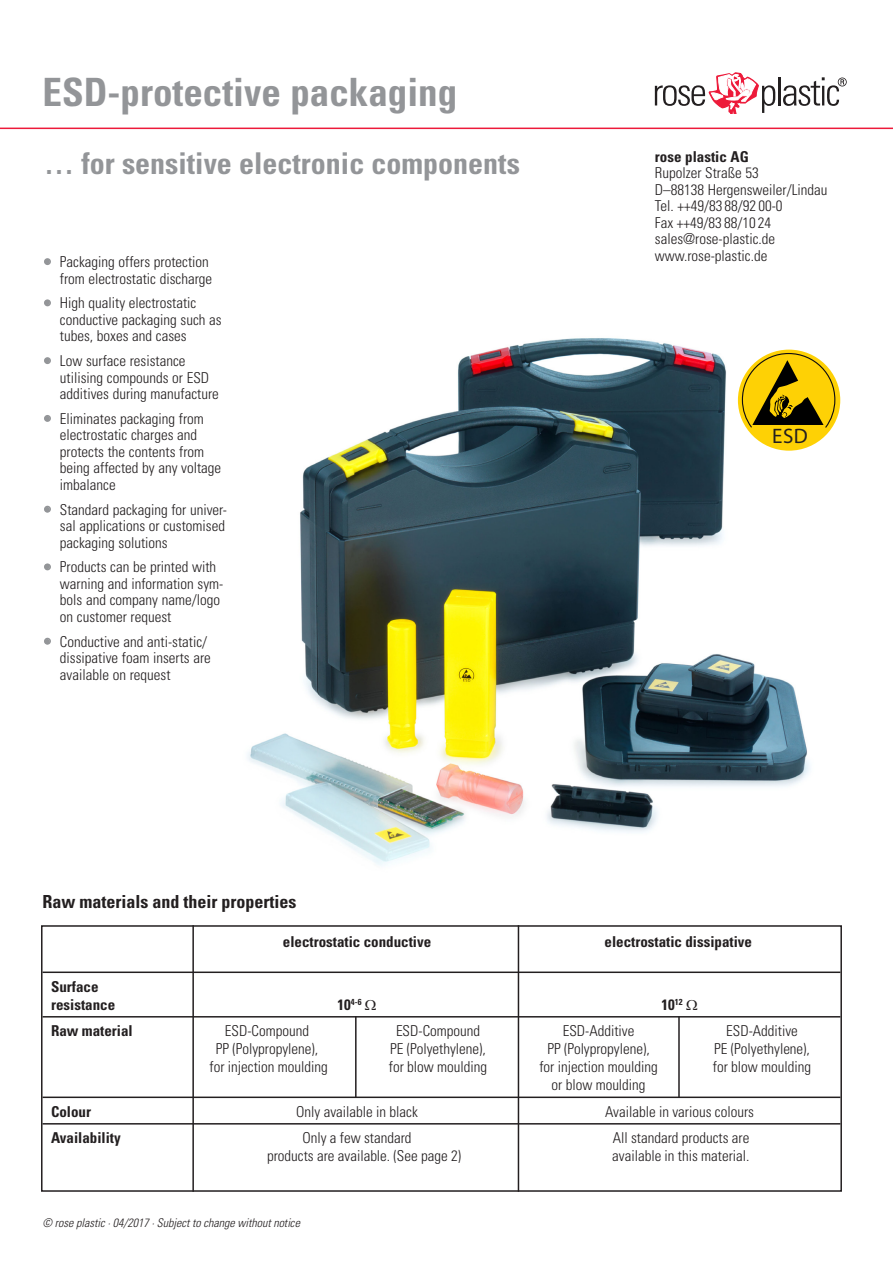
<style>
.page{position:relative;width:893px;height:1263px;background:#fff}
.page>*{position:absolute;margin:0;border:0;box-sizing:border-box;transform-origin:0 0}
.t1{font:700 condensed 39px "Univers";color:#939598}
.t2{font:700 condensed 30px "Univers";color:#939598}
.t3{font:21px "Myriad Pro";color:#231f20}
.t4{font:700 condensed 18px "Univers";color:#231f20}
.Copy_10pt{font:300 condensed 15px/16.5px "Univers";color:#231f20}
.t5{font:700 condensed 15px/18px "Univers";color:#231f20}
.t6{font:italic 300 condensed 12px "Univers";color:#231f20}
.t7{font:700 condensed 8.7px "Univers";color:#231f20}
.s1{color:#939598}
.s2{font-weight:700}
.s3{font-size:15px}
</style>
<div class="page">
<img style="left:247px;top:338px;width:594px;height:528px">
<hr style="left:43px;top:971px;width:797px;height:2px;background:#231f20">
<hr style="left:43px;top:1016px;width:797px;height:1px;background:#231f20">
<hr style="left:43px;top:1096px;width:797px;height:2px;background:#231f20">
<hr style="left:43px;top:1123px;width:797px;height:1px;background:#231f20">
<div style="left:41px;top:925px;width:801px;height:267px;border:2px solid #231f20"></div>
<hr style="left:192px;top:925px;width:2px;height:267px;background:#231f20">
<hr style="left:518px;top:925px;width:1px;height:267px;background:#231f20">
<hr style="left:355px;top:1016px;width:2px;height:82px;background:#231f20">
<hr style="left:678px;top:1016px;width:2px;height:82px;background:#231f20">
<hr style="left:0;top:128px;width:893px;height:1px;background:#ed1a3a">
<svg style="left:655px;top:72px;width:120px;height:42px"></svg>
<hr style="left:778px;top:77px;width:2px;height:28px;background:#231f20">
<svg style="left:783px;top:77px;width:64px;height:29px"></svg>
<div style="left:44px;top:258px;width:7px;height:7px;border:2px solid #939598;border-radius:50%"></div>
<div style="left:44px;top:299px;width:7px;height:7px;border:2px solid #939598;border-radius:50%"></div>
<div style="left:44px;top:357px;width:7px;height:7px;border:2px solid #939598;border-radius:50%"></div>
<div style="left:44px;top:415px;width:7px;height:7px;border:2px solid #939598;border-radius:50%"></div>
<div style="left:44px;top:506px;width:7px;height:7px;border:2px solid #939598;border-radius:50%"></div>
<div style="left:44px;top:563px;width:7px;height:7px;border:2px solid #939598;border-radius:50%"></div>
<div style="left:44px;top:638px;width:7px;height:7px;border:2px solid #939598;border-radius:50%"></div>
<div style="left:738px;top:350px;width:102px;height:101px;background:#fed105;border-radius:50%"></div>
<svg style="left:741px;top:352px;width:95px;height:77px"></svg>
<p class="t1" style="left:43px;top:68px;width:416px">ESD-protective packaging</p>
<p class="t2" style="left:44px;top:144px;width:477px">… for sensitive electronic components</p>
<p class="Copy_10pt" style="left:43px;top:253px;width:171px;text-align:right"><span class="s1">•</span> Packaging offers protection from electrostatic discharge</p>
<p class="Copy_10pt" style="left:60px;top:295px;width:163px;text-indent:-17px"><span class="s1">•</span> High quality electrostatic conductive packaging such as tubes, boxes and cases</p>
<p class="Copy_10pt" style="left:60px;top:352px;width:160px;text-indent:-17px"><span class="s1">•</span> Low surface resistance utilising compounds or ESD additives during manufacture</p>
<p class="Copy_10pt" style="left:60px;top:410px;width:163px;text-indent:-17px"><span class="s1">•</span> Eliminates packaging from electrostatic charges and protects the contents from being affected by any voltage imbalance</p>
<p class="Copy_10pt" style="left:60px;top:501px;width:169px;text-indent:-17px"><span class="s1">•</span> Standard packaging for univer&shy;sal applications or customised packaging solutions</p>
<p class="Copy_10pt" style="left:60px;top:559px;width:165px;text-indent:-17px"><span class="s1">•</span> Products can be printed with warning and information sym&shy;bols and company name/logo on customer request</p>
<p class="Copy_10pt" style="left:60px;top:633px;width:152px;text-indent:-17px"><span class="s1">•</span> Conductive and anti-static/ dissipative foam inserts are available on request</p>
<p class="Copy_10pt" style="left:655px;top:148px;width:174px"><span class="s2">rose plastic AG<br></span>Rupolzer Straße 53<br>D–88138 Hergensweiler/Lindau<br>Tel. ++49/83 88/92 00-0<br>Fax ++49/83 88/10 24 sales@rose-plastic.de www.rose-plastic.de</p>
<p class="t3" style="left:772px;top:423px;width:37px">ESD</p>
<p class="t4" style="left:43px;top:891px;width:255px">Raw materials and their properties</p>
<p class="t5" style="left:283px;top:932px;width:150px">electrostatic conductive</p>
<p class="t5" style="left:605px;top:932px;width:149px">electrostatic dissipative</p>
<p class="t5" style="left:51px;top:977px;width:66px">Surface resistance</p>
<p class="t7" style="left:338px;top:996px;width:25px"><span class="s3">10</span>4-6</p>
<p class="t5" style="left:662px;top:995px;width:23px">10<sup>12</sup></p>
<p class="t5" style="left:51px;top:1021px;width:83px">Raw material</p>
<p class="Copy_10pt" style="left:225px;top:1022px;width:86px">ESD-Compound</p>
<p class="Copy_10pt" style="left:396px;top:1022px;width:86px">ESD-Compound</p>
<p class="Copy_10pt" style="left:563px;top:1022px;width:73px">ESD-Additive</p>
<p class="Copy_10pt" style="left:726px;top:1022px;width:73px">ESD-Additive</p>
<p class="Copy_10pt" style="left:216px;top:1040px;width:104px">PP (Polypropylene),</p>
<p class="Copy_10pt" style="left:390px;top:1040px;width:97px">PE (Polyethylene),</p>
<p class="Copy_10pt" style="left:547px;top:1040px;width:104px">PP (Polypropylene),</p>
<p class="Copy_10pt" style="left:714px;top:1040px;width:97px">PE (Polyethylene),</p>
<p class="Copy_10pt" style="left:210px;top:1058px;width:120px">for injection moulding</p>
<p class="Copy_10pt" style="left:389px;top:1058px;width:100px">for blow moulding</p>
<p class="Copy_10pt" style="left:539px;top:1058px;width:120px">for injection moulding</p>
<p class="Copy_10pt" style="left:713px;top:1058px;width:100px">for blow moulding</p>
<p class="Copy_10pt" style="left:551px;top:1076px;width:96px">or blow moulding</p>
<p class="t5" style="left:51px;top:1102px;width:42px">Colour</p>
<p class="Copy_10pt" style="left:296px;top:1103px;width:123px">Only available in black</p>
<p class="Copy_10pt" style="left:605px;top:1103px;width:150px">Available in various colours</p>
<p class="t5" style="left:51px;top:1128px;width:71px">Availability</p>
<p class="Copy_10pt" style="left:302px;top:1129px;width:111px">Only a few standard</p>
<p class="Copy_10pt" style="left:613px;top:1129px;width:138px">All standard products are</p>
<p class="Copy_10pt" style="left:267px;top:1147px;width:196px">products are available. (See page 2)</p>
<p class="Copy_10pt" style="left:612px;top:1147px;width:139px">available in this material.</p>
<p class="t6" style="left:43px;top:1216px;width:259px">© rose plastic · 04/2017 · Subject to change without notice</p>
</div>
